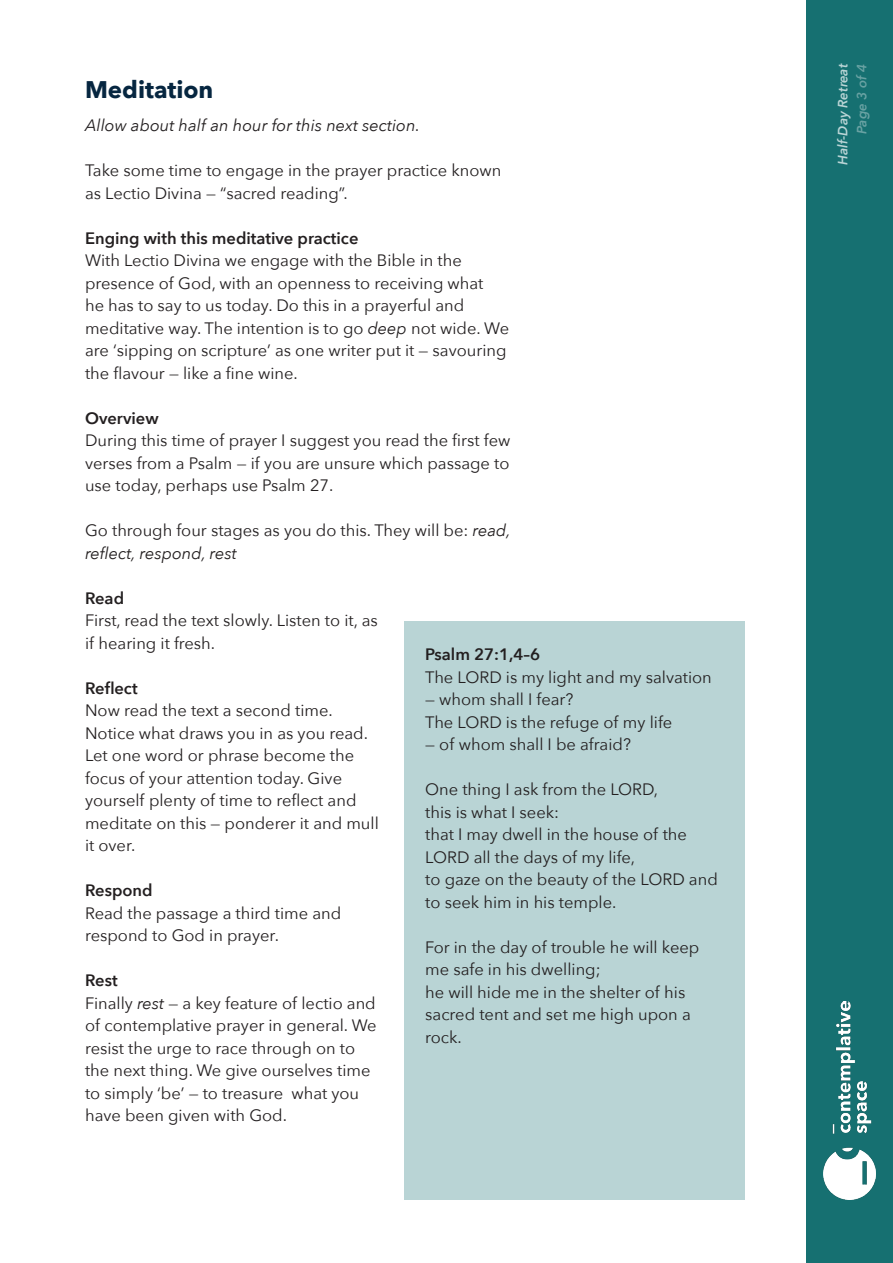
<style>
.page{position:relative;width:893px;height:1263px;background:#fff}
.page>*{position:absolute;margin:0;border:0;box-sizing:border-box;transform-origin:0 0}
.t1{font:700 24px "Avenir Next";color:#062640}
.P1{font:16.5px/22.5px "Avenir Next";color:#231f20}
.t2{font:600 16.5px "Avenir Next";color:#231f20}
.P1-2{font:italic 16.5px "Avenir Next";color:#231f20}
.t3{font:italic 600 13.5px "Avenir Next";color:#b9d4d5}
.t4{font:italic 600 13.5px "Avenir Next";color:#69a2a3}
.s1{font-style:italic}
</style>
<div class="page">
<div style="left:806px;top:0;width:87px;height:1263px;background:#167071"></div>
<img style="left:824px;top:1002px;width:52px;height:197px">
<div style="left:404px;top:621px;width:340px;height:578px;background:#b9d4d5"></div>
<h2 class="t1" style="left:85px;top:68px;width:130px">Meditation</h2>
<p class="P1-2" style="left:85px;top:112px;width:336px">Allow about half an hour for this next section.</p>
<p class="P1" style="left:85px;top:159px;width:418px">Take some time to engage in the prayer practice known as Lectio Divina — “sacred reading”.</p>
<h4 class="t2" style="left:85px;top:224px;width:275px">Enging with this meditative practice</h4>
<p class="P1" style="left:85px;top:249px;width:426px">With Lectio Divina we engage with the Bible in the presence of God, with an openness to receiving what<br>he has to say to us today. Do this in a prayerful and meditative way. The intention is to go <span class="s1">deep</span> not wide. We are ‘sipping on scripture’ as one writer put it — savouring the flavour — like a fine wine.</p>
<h4 class="t2" style="left:85px;top:404px;width:75px">Overview</h4>
<p class="P1" style="left:85px;top:429px;width:427px;text-align:justify">During this time of prayer I suggest you read the first few verses from a Psalm — if you are unsure which passage to use today, perhaps use Psalm 27.</p>
<p class="P1" style="left:85px;top:519px;width:427px">Go through four stages as you do this. They will be: <span class="s1">read, reflect, respond, rest</span></p>
<h4 class="t2" style="left:85px;top:584px;width:41px">Read</h4>
<p class="P1" style="left:85px;top:609px;width:294px">First, read the text slowly. Listen to it, as if hearing it fresh.</p>
<h4 class="t2" style="left:85px;top:674px;width:54px">Reflect</h4>
<p class="P1" style="left:85px;top:699px;width:295px">Now read the text a second time.<br>Notice what draws you in as you read.<br>Let one word or phrase become the focus of your attention today. Give yourself plenty of time to reflect and meditate on this — ponderer it and mull it over.</p>
<h4 class="t2" style="left:85px;top:876px;width:69px">Respond</h4>
<p class="P1" style="left:85px;top:901px;width:258px">Read the passage a third time and respond to God in prayer.</p>
<h4 class="t2" style="left:85px;top:966px;width:34px">Rest</h4>
<p class="P1" style="left:85px;top:991px;width:293px">Finally <span class="s1">rest</span> — a key feature of lectio and of contemplative prayer in general. We resist the urge to race through on to the next thing. We give ourselves time to simply ‘be’ — to treasure what you have been given with God.</p>
<h4 class="t2" style="left:425px;top:640px;width:117px">Psalm 27:1,4–6</h4>
<p class="P1" style="left:425px;top:665px;width:288px">The LORD is my light and my salvation</p>
<p class="P1" style="left:425px;top:687px;width:150px">— whom shall I fear?</p>
<p class="P1" style="left:425px;top:710px;width:249px">The LORD is the refuge of my life</p>
<p class="P1" style="left:425px;top:732px;width:207px">— of whom shall I be afraid?</p>
<p class="P1" style="left:425px;top:777px;width:234px">One thing I ask from the LORD,</p>
<p class="P1" style="left:425px;top:800px;width:135px">this is what I seek:</p>
<p class="P1" style="left:425px;top:822px;width:263px">that I may dwell in the house of the<br>LORD all the days of my life,</p>
<p class="P1" style="left:425px;top:867px;width:294px">to gaze on the beauty of the LORD and to seek him in his temple.</p>
<p class="P1" style="left:425px;top:935px;width:276px">For in the day of trouble he will keep me safe in his dwelling;</p>
<p class="P1" style="left:425px;top:980px;width:267px">he will hide me in the shelter of his sacred tent and set me high upon a rock.</p>
<p class="t3" style="left:831px;top:165px;width:103px;rotate:-90deg">Half-Day Retreat</p>
<p class="t4" style="left:850px;top:134px;width:72px;rotate:-90deg">Page 3 of 4</p>
</div>
